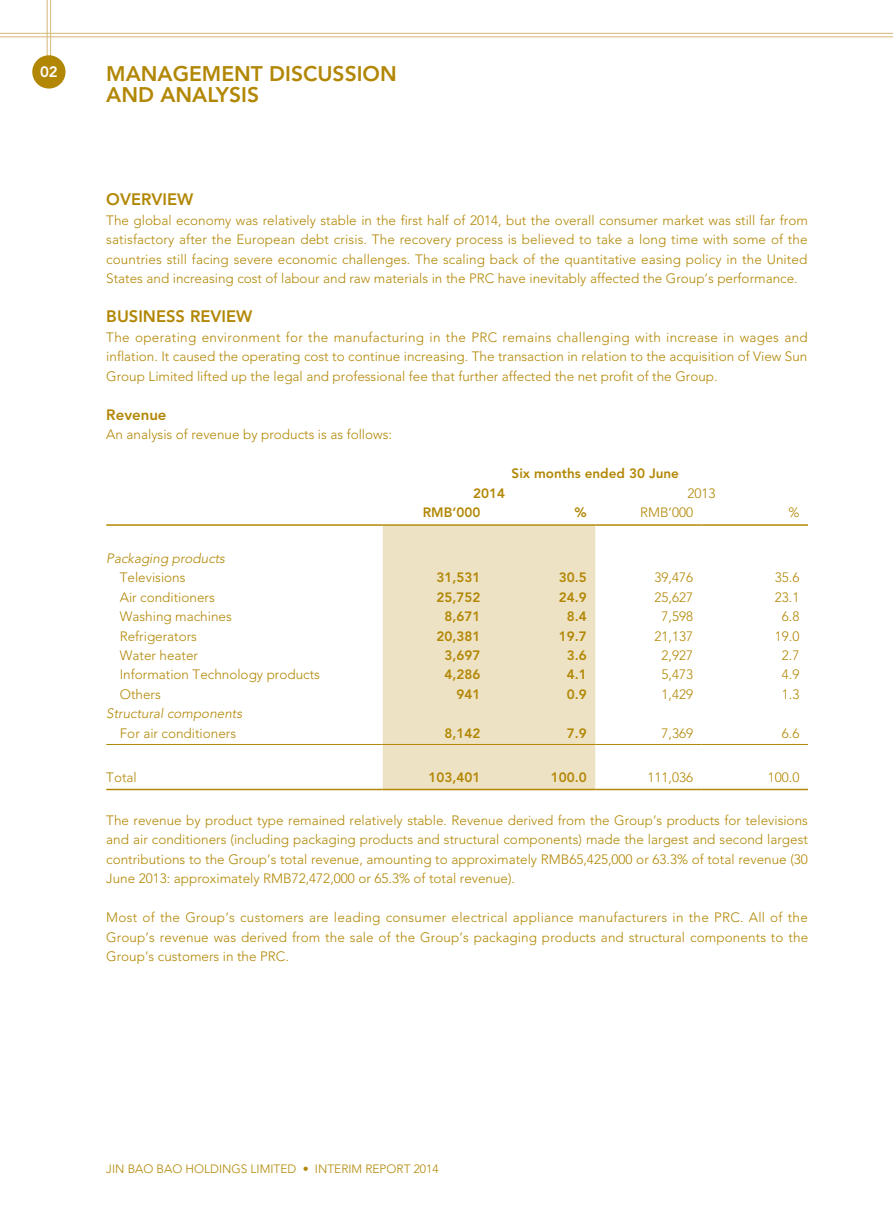
<style>
.page{position:relative;width:893px;height:1212px;background:#fff}
.page>*{position:absolute;margin:0;border:0;box-sizing:border-box;transform-origin:0 0}
.t1{font:800 21px/21px "Avenir LT Std";color:#b28705}
.t2{font:800 16.5px "Avenir LT Std";color:#b28705}
.t3{font:800 15px "Avenir LT Std";color:#b28705}
.t4{font:800 15px "Avenir LT Std";color:#fff}
.t5{font:300 13.5px/19.5px "Avenir LT Std";color:#b28705;text-align:justify}
.t6{font:800 13.5px "Avenir LT Std";color:#b28705}
.t7{font:italic 300 13.5px "Avenir LT Std";color:#b28705}
.t8{font:300 12px "Avenir LT Std";color:#b28705}
</style>
<div class="page">
<svg style="left:0;top:0;width:893px;height:68px"></svg>
<div style="left:32px;top:55px;width:34px;height:34px;background:#b28705;border-radius:50%"></div>
<div style="left:383px;top:526px;width:212px;height:263px;background:#eee2c4"></div>
<hr style="left:106px;top:524px;width:277px;height:2px;background:#b28705">
<hr style="left:383px;top:524px;width:106px;height:2px;background:#b28705">
<hr style="left:489px;top:524px;width:106px;height:2px;background:#b28705">
<hr style="left:595px;top:524px;width:107px;height:2px;background:#b28705">
<hr style="left:702px;top:524px;width:106px;height:2px;background:#b28705">
<hr style="left:106px;top:744px;width:277px;height:1px;background:#b28705">
<hr style="left:383px;top:744px;width:106px;height:1px;background:#b28705">
<hr style="left:489px;top:744px;width:106px;height:1px;background:#b28705">
<hr style="left:595px;top:744px;width:107px;height:1px;background:#b28705">
<hr style="left:702px;top:744px;width:106px;height:1px;background:#b28705">
<hr style="left:106px;top:789px;width:277px;height:1px;background:#b28705">
<hr style="left:383px;top:789px;width:106px;height:1px;background:#b28705">
<hr style="left:489px;top:789px;width:106px;height:1px;background:#b28705">
<hr style="left:595px;top:789px;width:107px;height:1px;background:#b28705">
<hr style="left:702px;top:789px;width:106px;height:1px;background:#b28705">
<p class="t4" style="left:40px;top:63px;width:19px">02</p>
<h1 class="t1" style="left:106px;top:63px;width:292px">MANAGEMENT DISCUSSION<br>AND ANALYSIS</h1>
<p class="t2" style="left:106px;top:190px;width:89px">Overview</p>
<p class="t5" style="left:106px;top:210px;width:703px">The global economy was relatively stable in the first half of 2014, but the overall consumer market was still far from satisfactory after the European debt crisis. The recovery process is believed to take a long time with some of the countries still facing severe economic challenges. The scaling back of the quantitative easing policy in the United States and increasing cost of labour and raw materials in the PRC have inevitably affected the Group’s performance.</p>
<p class="t2" style="left:106px;top:307px;width:22px">Business</p>
<p class="t2" style="left:190px;top:307px;width:64px">Review</p>
<p class="t5" style="left:106px;top:327px;width:703px">The operating environment for the manufacturing in the PRC remains challenging with increase in wages and inflation. It caused the operating cost to continue increasing. The transaction in relation to the acquisition of View Sun Group Limited lifted up the legal and professional fee that further affected the net profit of the Group.</p>
<p class="t3" style="left:106px;top:405px;width:62px">Revenue</p>
<p class="t5" style="left:106px;top:425px;width:287px">An analysis of revenue by products is as follows:</p>
<p class="t6" style="left:512px;top:465px;width:169px">Six months ended 30 June</p>
<p class="t6" style="left:473px;top:485px;width:33px">2014</p>
<p class="t5" style="left:688px;top:483px;width:30px">2013</p>
<p class="t6" style="left:423px;top:504px;width:59px">RMB’000</p>
<p class="t6" style="left:575px;top:504px;width:14px">%</p>
<p class="t5" style="left:640px;top:503px;width:55px">RMB’000</p>
<p class="t5" style="left:788px;top:503px;width:13px">%</p>
<p class="t7" style="left:106px;top:550px;width:120px">Packaging products</p>
<p class="t5" style="left:120px;top:568px;width:67px">Televisions</p>
<p class="t6" style="left:437px;top:569px;width:45px">31,531</p>
<p class="t6" style="left:559px;top:569px;width:29px">30.5</p>
<p class="t5" style="left:654px;top:568px;width:40px">39,476</p>
<p class="t5" style="left:775px;top:568px;width:26px">35.6</p>
<p class="t5" style="left:120px;top:587px;width:97px">Air conditioners</p>
<p class="t6" style="left:437px;top:589px;width:45px">25,752</p>
<p class="t6" style="left:559px;top:589px;width:29px">24.9</p>
<p class="t5" style="left:654px;top:587px;width:40px">25,627</p>
<p class="t5" style="left:775px;top:587px;width:26px">23.1</p>
<p class="t5" style="left:120px;top:607px;width:114px">Washing machines</p>
<p class="t6" style="left:445px;top:608px;width:37px">8,671</p>
<p class="t6" style="left:567px;top:608px;width:21px">8.4</p>
<p class="t5" style="left:661px;top:607px;width:33px">7,598</p>
<p class="t5" style="left:782px;top:607px;width:19px">6.8</p>
<p class="t5" style="left:120px;top:626px;width:79px">Refrigerators</p>
<p class="t6" style="left:437px;top:628px;width:45px">20,381</p>
<p class="t6" style="left:559px;top:628px;width:29px">19.7</p>
<p class="t5" style="left:654px;top:626px;width:40px">21,137</p>
<p class="t5" style="left:775px;top:626px;width:26px">19.0</p>
<p class="t5" style="left:120px;top:646px;width:80px">Water heater</p>
<p class="t6" style="left:445px;top:647px;width:37px">3,697</p>
<p class="t6" style="left:567px;top:647px;width:21px">3.6</p>
<p class="t5" style="left:661px;top:646px;width:33px">2,927</p>
<p class="t5" style="left:782px;top:646px;width:19px">2.7</p>
<p class="t5" style="left:120px;top:665px;width:202px">Information Technology products</p>
<p class="t6" style="left:445px;top:667px;width:37px">4,286</p>
<p class="t6" style="left:567px;top:667px;width:21px">4.1</p>
<p class="t5" style="left:661px;top:665px;width:33px">5,473</p>
<p class="t5" style="left:782px;top:665px;width:19px">4.9</p>
<p class="t5" style="left:120px;top:685px;width:43px">Others</p>
<p class="t6" style="left:457px;top:686px;width:25px">941</p>
<p class="t6" style="left:567px;top:686px;width:21px">0.9</p>
<p class="t5" style="left:661px;top:685px;width:33px">1,429</p>
<p class="t5" style="left:782px;top:685px;width:19px">1.3</p>
<p class="t7" style="left:106px;top:706px;width:137px">Structural components</p>
<p class="t5" style="left:120px;top:724px;width:118px">For air conditioners</p>
<p class="t6" style="left:445px;top:725px;width:37px">8,142</p>
<p class="t6" style="left:567px;top:725px;width:21px">7.9</p>
<p class="t5" style="left:661px;top:724px;width:33px">7,369</p>
<p class="t5" style="left:782px;top:724px;width:19px">6.6</p>
<p class="t5" style="left:106px;top:767px;width:32px">Total</p>
<p class="t6" style="left:429px;top:769px;width:53px">103,401</p>
<p class="t6" style="left:551px;top:769px;width:37px">100.0</p>
<p class="t5" style="left:647px;top:767px;width:47px">111,036</p>
<p class="t5" style="left:768px;top:767px;width:33px">100.0</p>
<p class="t5" style="left:106px;top:810px;width:703px">The revenue by product type remained relatively stable. Revenue derived from the Group’s products for televisions and air conditioners (including packaging products and structural components) made the largest and second largest contributions to the Group’s total revenue, amounting to approximately RMB65,425,000 or 63.3% of total revenue (30<br>June 2013: approximately RMB72,472,000 or 65.3% of total revenue).</p>
<p class="t5" style="left:106px;top:908px;width:703px">Most of the Group’s customers are leading consumer electrical appliance manufacturers in the PRC. All of the Group’s revenue was derived from the sale of the Group’s packaging products and structural components to the Group’s customers in the PRC.</p>
<p class="t8" style="left:106px;top:1161px;width:334px">JIN BAO BAO HOLDINGS LIMITED • INTERIM REPORT 2014</p>
</div>
